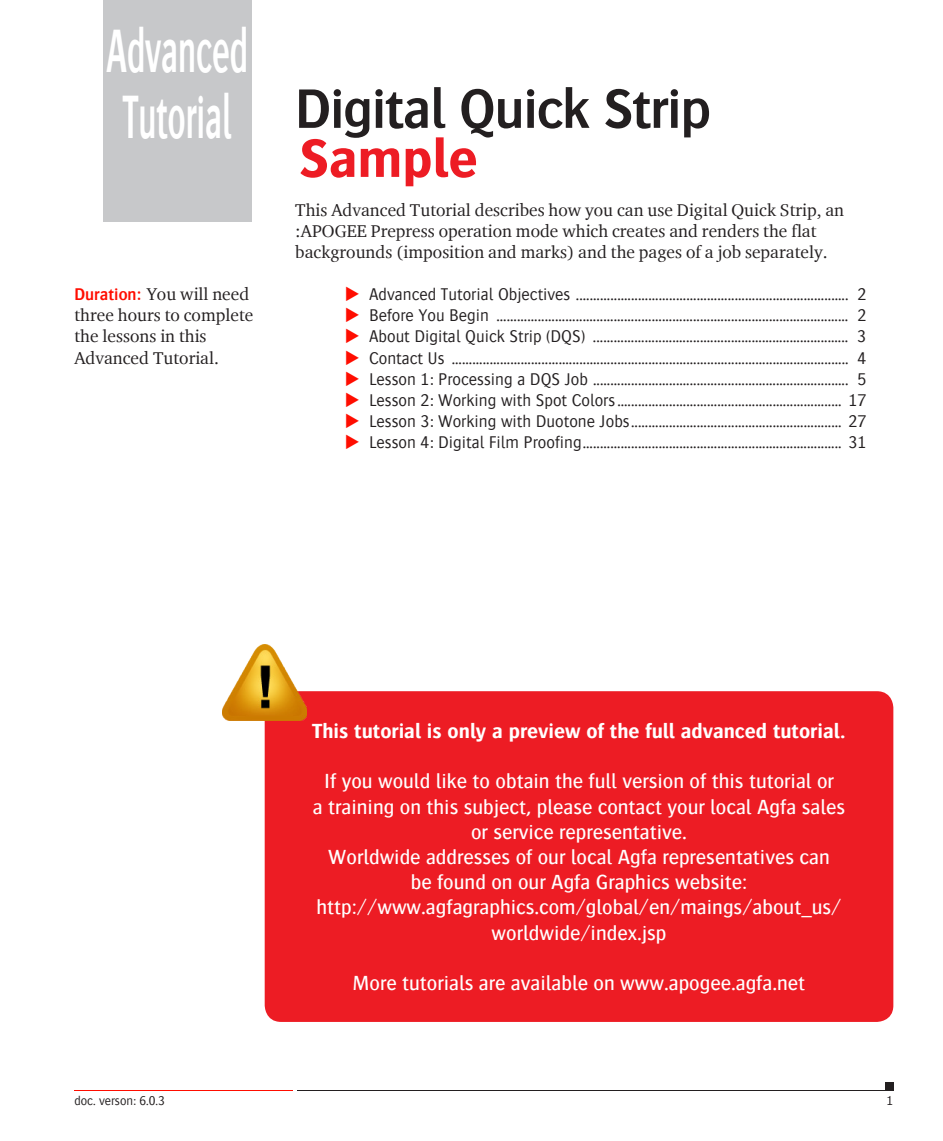
<style>
.page{position:relative;width:943px;height:1141px;background:#fff}
.page>*{position:absolute;margin:0;border:0;box-sizing:border-box;transform-origin:0 0}
.t1{font:600 63px "Bosis For Agfa";color:#fff;scale:.55 1}
.t2{font:600 57.75px "Bosis For Agfa";letter-spacing:-.02em;color:#231f20}
.t3{font:700 56px "Bosis For Agfa";color:#ed1c24}
.t4{font:500 21px/25.2px "Bosis For Agfa";color:#fff;text-align:center}
.t5{font:700 21px "Bosis For Agfa";color:#fff}
.t6{font:300 17.5px/21px "Bosis For Agfa";color:#231f20;text-align:justify}
.t7{font:17.5px/21px "Charter ITC For Agfa";color:#231f20}
.t8{font:300 13.12px "Bosis For Agfa";color:#231f20}
.s1{font-size:63px;color:#fff}
.s2{font-family:"Bosis For Agfa";font-weight:600;color:#ff0d00}
</style>
<div class="page">
<hr style="left:298px;top:1090px;width:595px;height:1px;background:#231f20">
<hr style="left:74px;top:1090px;width:219px;height:1px;background:#ff0d00">
<svg style="left:885px;top:1082px;width:9px;height:9px"></svg>
<div style="left:103px;top:0;width:149px;height:221px;background:#c7c8ca"></div>
<div style="left:265px;top:691px;width:628px;height:331px;background:#ed1c24;border-radius:17px"></div>
<img style="left:222px;top:644px;width:85px;height:76px">
<p class="t1" style="left:106px;top:17px;width:259px">Advanced</p>
<p class="t2" style="left:123px;top:78px;width:589px"><span class="s1">Tutorial</span> Digital Quick Strip</p>
<p class="t3" style="left:299px;top:127px;width:180px">Sample</p>
<p class="t7" style="left:295px;top:200px;width:550px">This Advanced Tutorial describes how you can use Digital Quick Strip, an :APOGEE Prepress operation mode which creates and renders the flat backgrounds (imposition and marks) and the pages of a job separately.</p>
<p class="t7" style="left:74px;top:284px;width:181px"><span class="s2">Duration:</span> You will need three hours to complete the lessons in this<br>Advanced Tutorial.</p>
<p class="t6" style="left:369px;top:284px;width:499px">Advanced Tutorial Objectives ............................................................................... 2<br>Before You Begin ...................................................................................................... 2<br>About Digital Quick Strip (DQS) .......................................................................... 3<br>Contact Us ................................................................................................................... 4<br>Lesson 1: Processing a DQS Job .......................................................................... 5<br>Lesson 2: Working with Spot Colors................................................................. 17<br>Lesson 3: Working with Duotone Jobs............................................................. 27<br>Lesson 4: Digital Film Proofing........................................................................... 31</p>
<p class="t5" style="left:312px;top:719px;width:535px">This tutorial is only a preview of the full advanced tutorial.</p>
<p class="t4" style="left:324px;top:769px;width:511px">If you would like to obtain the full version of this tutorial or</p>
<p class="t4" style="left:313px;top:794px;width:533px">a training on this subject, please contact your local Agfa sales</p>
<p class="t4" style="left:471px;top:819px;width:217px">or service representative.</p>
<p class="t4" style="left:328px;top:844px;width:503px">Worldwide addresses of our local Agfa representatives can</p>
<p class="t4" style="left:411px;top:869px;width:338px">be found on our Agfa Graphics website:</p>
<p class="t4" style="left:316px;top:895px;width:526px">http://www.agfagraphics.com/global/en/maings/about_us/ worldwide/index.jsp</p>
<p class="t4" style="left:353px;top:970px;width:453px">More tutorials are available on www.apogee.agfa.net</p>
<p class="t8" style="left:74px;top:1094px;width:92px">doc. verson: 6.0.3</p>
<p class="t8" style="left:886px;top:1094px;width:8px">1</p>
</div>
